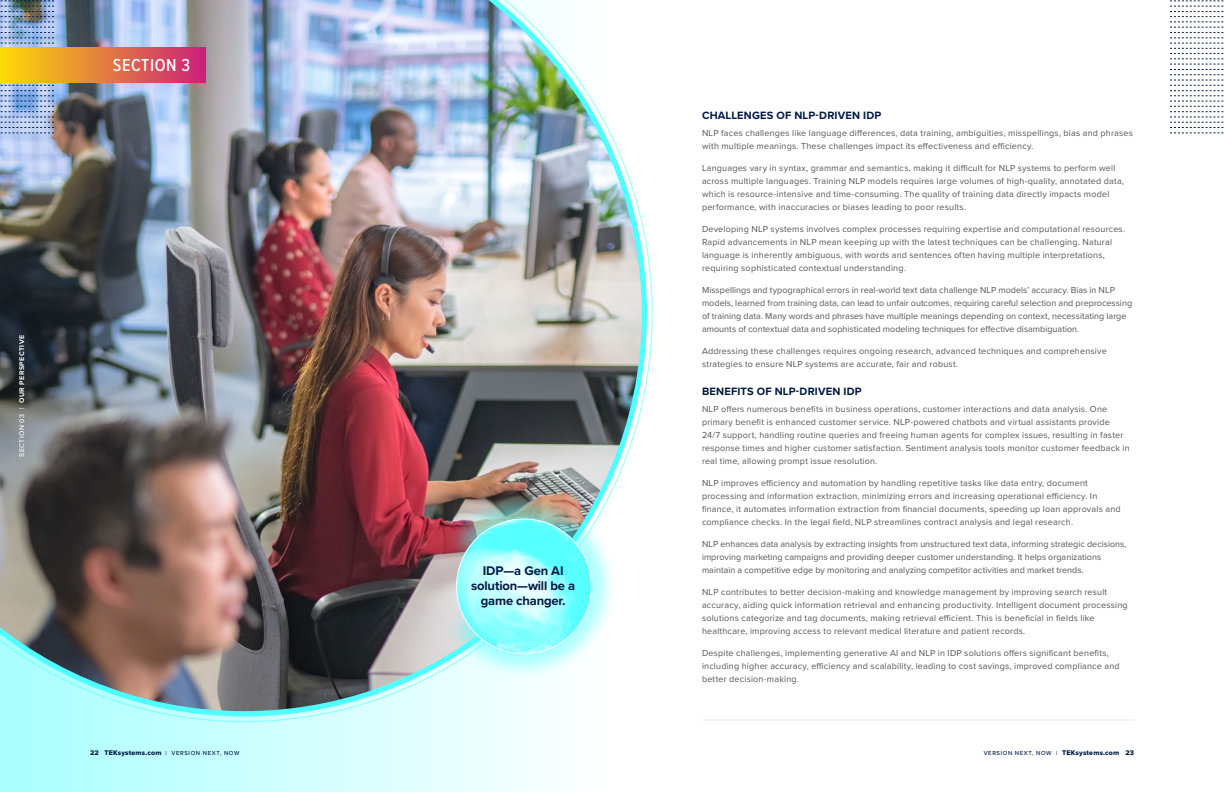
<style>
.page{position:relative;width:1224px;height:792px;background:#fff}
.page>*{position:absolute;margin:0;border:0;box-sizing:border-box;transform-origin:0 0}
.t1{font:500 18px "Proxima Nova Cond";letter-spacing:.03em;color:#fff}
.t2{font:700 13px/15px "Proxima Nova";letter-spacing:-.015em;color:#001944;text-align:center}
.t3{font:700 11px "Proxima Nova";letter-spacing:.015em;color:#001944}
.t4{font:9px/13px "Proxima Nova";letter-spacing:.02em;color:#545554}
.t5{font:9px/13px "Proxima Nova";color:#545554}
.t6{font:7px "Proxima Nova Extrabld";letter-spacing:.03em;color:#001944}
.t7{font:700 7px "Proxima Nova";letter-spacing:.06em;color:#fff}
.t8{font:500 6px "Proxima Nova";letter-spacing:.105em;color:#001944}
.s1{font-weight:500}
.s2{font-family:"Proxima Nova";font-weight:500;font-size:6px}
.s3{font-family:"Proxima Nova Extrabld";font-weight:400;font-size:7px}
</style>
<div class="page">
<div style="left:0;top:0;width:612px;height:792px;background:linear-gradient(to right,#a8ffff,#feffff)"></div>
<img style="left:0;top:0;width:647px;height:716px">
<img style="left:0;top:1px;width:54px;height:133px">
<svg style="left:1170px;top:1px;width:54px;height:133px"></svg>
<div style="left:0;top:47px;width:206px;height:35px;background:linear-gradient(to right,#fddb05,#ca217a)"></div>
<hr style="left:702px;top:720px;width:432px;height:1px;background:#e6e7e8">
<img style="left:395px;top:459px;width:252px;height:255px">
<img style="left:465px;top:512px;width:133px;height:151px">
<svg style="left:457px;top:519px;width:134px;height:135px;background:#91fefe"></svg>
<p class="t7" style="left:17px;top:457px;width:123px;rotate:-90deg"><span class="s1">SECTION 03 |</span> OUR PERSPECTIVE</p>
<h1 class="t1" style="left:113px;top:52px;width:79px">SECTION 3</h1>
<h2 class="t2" style="left:471px;top:563px;width:105px">IDP—a Gen AI solution—will be a game changer.</h2>
<p class="t3" style="left:702px;top:107px;width:181px">CHALLENGES OF NLP-DRIVEN IDP</p>
<p class="t4" style="left:702px;top:126px;width:433px">NLP faces challenges like language differences, data training, ambiguities, misspellings, bias and phrases with multiple meanings. These challenges impact its effectiveness and efficiency.</p>
<p class="t4" style="left:702px;top:161px;width:424px">Languages vary in syntax, grammar and semantics, making it difficult for NLP systems to perform well across multiple languages. Training NLP models requires large volumes of high-quality, annotated data, which is resource-intensive and time-consuming. The quality of training data directly impacts model performance, with inaccuracies or biases leading to poor results.</p>
<p class="t4" style="left:702px;top:222px;width:425px">Developing NLP systems involves complex processes requiring expertise and computational resources.<br>Rapid advancements in NLP mean keeping up with the latest techniques can be challenging. Natural language is inherently ambiguous, with words and sentences often having multiple interpretations, requiring sophisticated contextual understanding.</p>
<p class="t5" style="left:702px;top:283px;width:432px">Misspellings and typographical errors in real-world text data challenge NLP models’ accuracy. Bias in NLP models, learned from training data, can lead to unfair outcomes, requiring careful selection and preprocessing of training data. Many words and phrases have multiple meanings depending on context, necessitating large amounts of contextual data and sophisticated modeling techniques for effective disambiguation.</p>
<p class="t4" style="left:702px;top:344px;width:406px">Addressing these challenges requires ongoing research, advanced techniques and comprehensive strategies to ensure NLP systems are accurate, fair and robust.</p>
<p class="t3" style="left:702px;top:383px;width:161px">BENEFITS OF NLP-DRIVEN IDP</p>
<p class="t4" style="left:702px;top:402px;width:429px">NLP offers numerous benefits in business operations, customer interactions and data analysis. One primary benefit is enhanced customer service. NLP-powered chatbots and virtual assistants provide 24/7 support, handling routine queries and freeing human agents for complex issues, resulting in faster response times and higher customer satisfaction. Sentiment analysis tools monitor customer feedback in real time, allowing prompt issue resolution.</p>
<p class="t4" style="left:702px;top:476px;width:420px">NLP improves efficiency and automation by handling repetitive tasks like data entry, document processing and information extraction, minimizing errors and increasing operational efficiency. In finance, it automates information extraction from financial documents, speeding up loan approvals and compliance checks. In the legal field, NLP streamlines contract analysis and legal research.</p>
<p class="t5" style="left:702px;top:537px;width:426px">NLP enhances data analysis by extracting insights from unstructured text data, informing strategic decisions, improving marketing campaigns and providing deeper customer understanding. It helps organizations maintain a competitive edge by monitoring and analyzing competitor activities and market trends.</p>
<p class="t4" style="left:702px;top:585px;width:427px">NLP contributes to better decision-making and knowledge management by improving search result accuracy, aiding quick information retrieval and enhancing productivity. Intelligent document processing solutions categorize and tag documents, making retrieval efficient. This is beneficial in fields like healthcare, improving access to relevant medical literature and patient records.</p>
<p class="t4" style="left:702px;top:646px;width:419px">Despite challenges, implementing generative AI and NLP in IDP solutions offers significant benefits, including higher accuracy, efficiency and scalability, leading to cost savings, improved compliance and better decision-making.</p>
<p class="t6" style="left:90px;top:747px;width:151px">22 TEKsystems.com <span class="s2">| VERSION NEXT, NOW</span></p>
<p class="t8" style="left:984px;top:749px;width:152px">VERSION NEXT, NOW | <span class="s3">TEKsystems.com 23</span></p>
</div>
